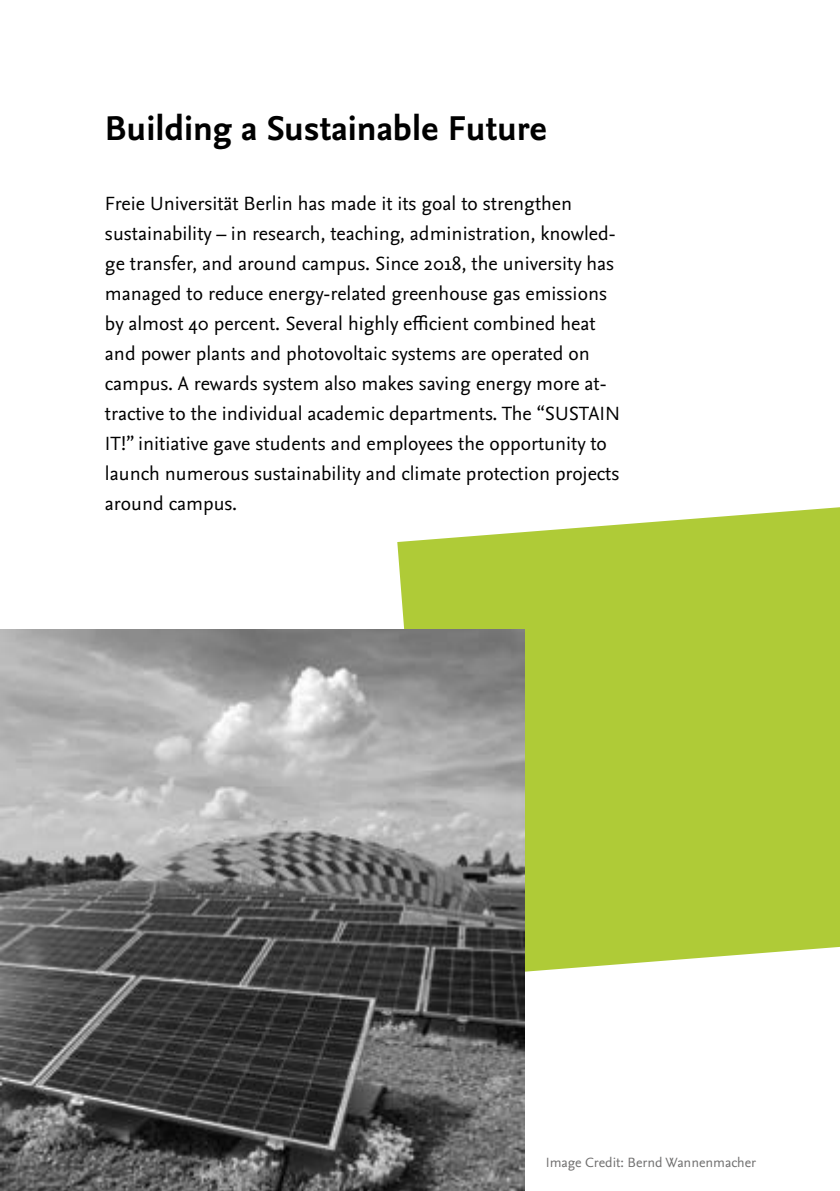
<style>
.page{position:relative;width:840px;height:1191px;background:#fff}
.page>*{position:absolute;margin:0;border:0;box-sizing:border-box;transform-origin:0 0}
.Headline{font:700 36px "Nexus Sans Pro";color:#000}
.Body{font:20px/30px "Nexus Sans Pro";color:#000}
.Bildquelle{font:14px "Nexus Sans Pro";color:#706f6f}
</style>
<div class="page">
<svg style="left:397px;top:507px;width:442px;height:472px;fill:#afcb37"></svg>
<img style="left:0;top:629px;width:524px;height:562px">
<p class="Headline" style="left:105px;top:101px;width:443px">Building a Sustainable Future</p>
<p class="Body" style="left:105px;top:187px;width:516px">Freie Universität Berlin has made it its goal to strengthen sustainability – in research, teaching, administration, knowled&shy;ge transfer, and around campus. Since 2018, the university has managed to reduce energy-related greenhouse gas emissions by almost 40 percent. Several highly efficient combined heat and power plants and photovoltaic systems are operated on campus. A rewards system also makes saving energy more at&shy;tractive to the individual academic departments. The “SUSTAIN IT!” initiative gave students and employees the opportunity to launch numerous sustainability and climate protection projects around campus.</p>
<p class="Bildquelle" style="left:545px;top:1151px;width:212px">Image Credit: Bernd Wannenmacher</p>
</div>
